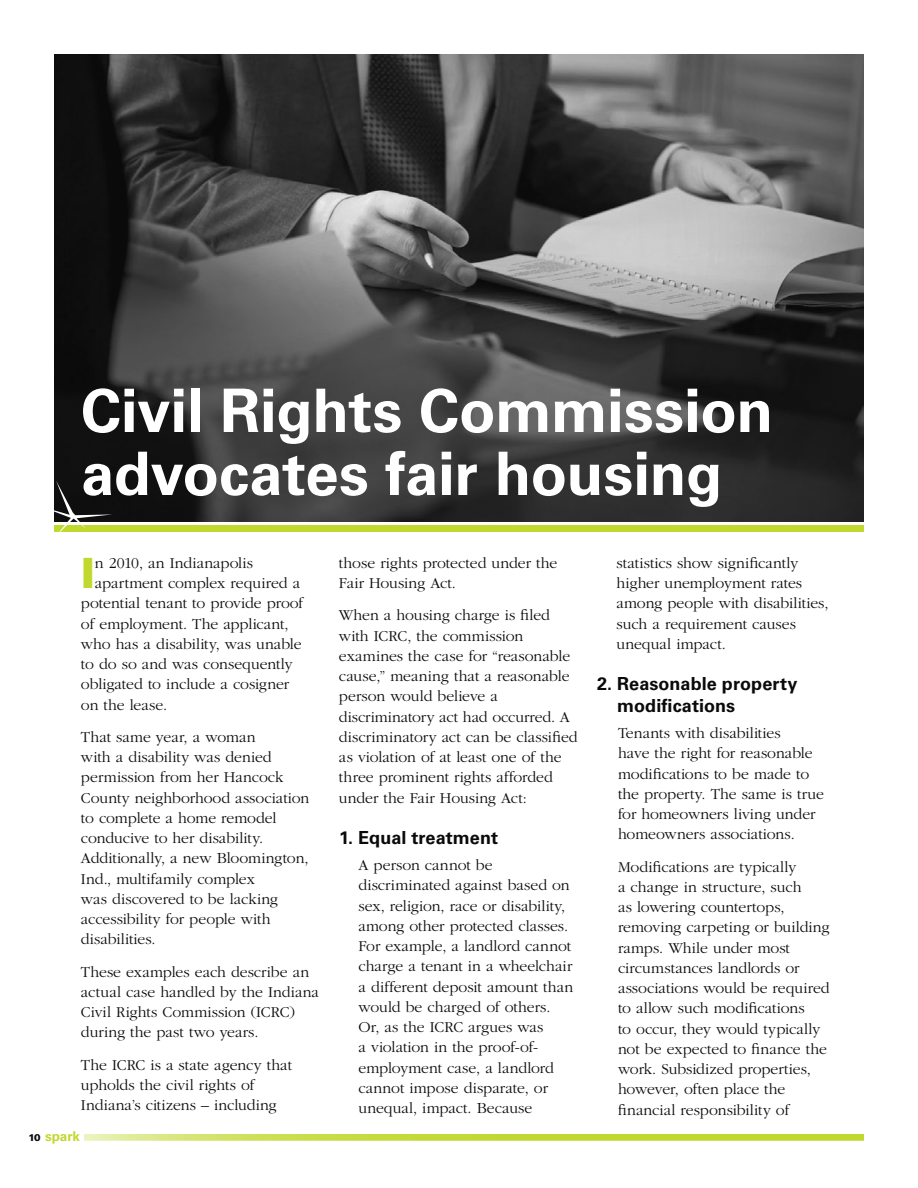
<style>
.page{position:relative;width:918px;height:1188px;background:#fff}
.page>*{position:absolute;margin:0;border:0;box-sizing:border-box;transform-origin:0 0}
.t1{font:700 60px/63px "Univers";letter-spacing:-.005em;color:#fff}
.t2{font:900 41.7px "Univers";color:#c1d82f}
.t3{font:700 18px/21.8px "Univers";letter-spacing:.005em;color:#0b0a0b}
.t4{font:300 15.75px/20.2px "Garamond";color:#0b0a0b}
.t5{font:700 13.5px "Univers";color:#c1d82f}
.s1{font-weight:900;font-size:9.75px;color:#0b0a0b}
</style>
<div class="page">
<img style="left:54px;top:54px;width:810px;height:468px">
<div style="left:54px;top:525px;width:810px;height:7px;background:#c1d82f"></div>
<svg style="left:54px;top:481px;width:58px;height:51px"></svg>
<svg style="left:84px;top:1134px;width:780px;height:7px;background:#cadd4e"></svg>
<h1 class="t1" style="left:81px;top:380px;width:694px">Civil Rights Commission advocates fair housing</h1>
<h2 class="t2" style="left:81px;top:547px;width:15px">I</h2>
<p class="t4" style="left:95px;top:553px;width:160px">n 2010, an Indianapolis</p>
<p class="t4" style="left:95px;top:573px;width:207px">apartment complex required a</p>
<p class="t4" style="left:81px;top:593px;width:224px">potential tenant to provide proof</p>
<p class="t4" style="left:81px;top:614px;width:209px">of employment. The applicant,</p>
<p class="t4" style="left:81px;top:634px;width:222px">who has a disability, was unable</p>
<p class="t4" style="left:81px;top:654px;width:213px">to do so and was consequently</p>
<p class="t4" style="left:81px;top:674px;width:210px">obligated to include a cosigner</p>
<p class="t4" style="left:81px;top:695px;width:88px">on the lease.</p>
<p class="t4" style="left:81px;top:727px;width:230px">That same year, a woman<br>with a disability was denied permission from her Hancock<br>County neighborhood association to complete a home remodel conducive to her disability.<br>Additionally, a new Bloomington,<br>Ind., multifamily complex<br>was discovered to be lacking accessibility for people with disabilities.</p>
<p class="t4" style="left:81px;top:962px;width:240px">These examples each describe an actual case handled by the Indiana<br>Civil Rights Commission (ICRC) during the past two years.</p>
<p class="t4" style="left:81px;top:1055px;width:213px">The ICRC is a state agency that upholds the civil rights of<br>Indiana’s citizens – including</p>
<p class="t5" style="left:28px;top:1128px;width:53px"><span class="s1">10</span> spark</p>
<p class="t4" style="left:339px;top:553px;width:220px">those rights protected under the<br>Fair Housing Act.</p>
<p class="t4" style="left:339px;top:606px;width:240px">When a housing charge is filed with ICRC, the commission examines the case for “reasonable cause,” meaning that a reasonable person would believe a discriminatory act had occurred. A discriminatory act can be classified as violation of at least one of the three prominent rights afforded under the Fair Housing Act:</p>
<p class="t3" style="left:339px;top:827px;width:161px">1. Equal treatment</p>
<p class="t4" style="left:358px;top:855px;width:216px">A person cannot be discriminated against based on sex, religion, race or disability, among other protected classes.<br>For example, a landlord cannot charge a tenant in a wheelchair a different deposit amount than would be charged of others.<br>Or, as the ICRC argues was<br>a violation in the proof-of&shy;employment case, a landlord cannot impose disparate, or unequal, impact. Because</p>
<p class="t4" style="left:617px;top:553px;width:214px">statistics show significantly higher unemployment rates among people with disabilities, such a requirement causes unequal impact.</p>
<p class="t3" style="left:617px;top:673px;width:182px;text-indent:-20px">2. Reasonable property modifications</p>
<p class="t4" style="left:618px;top:723px;width:208px">Tenants with disabilities<br>have the right for reasonable modifications to be made to the property. The same is true for homeowners living under homeowners associations.</p>
<p class="t4" style="left:618px;top:857px;width:213px">Modifications are typically<br>a change in structure, such<br>as lowering countertops, removing carpeting or building ramps. While under most circumstances landlords or associations would be required to allow such modifications<br>to occur, they would typically not be expected to finance the work. Subsidized properties, however, often place the financial responsibility of</p>
</div>
